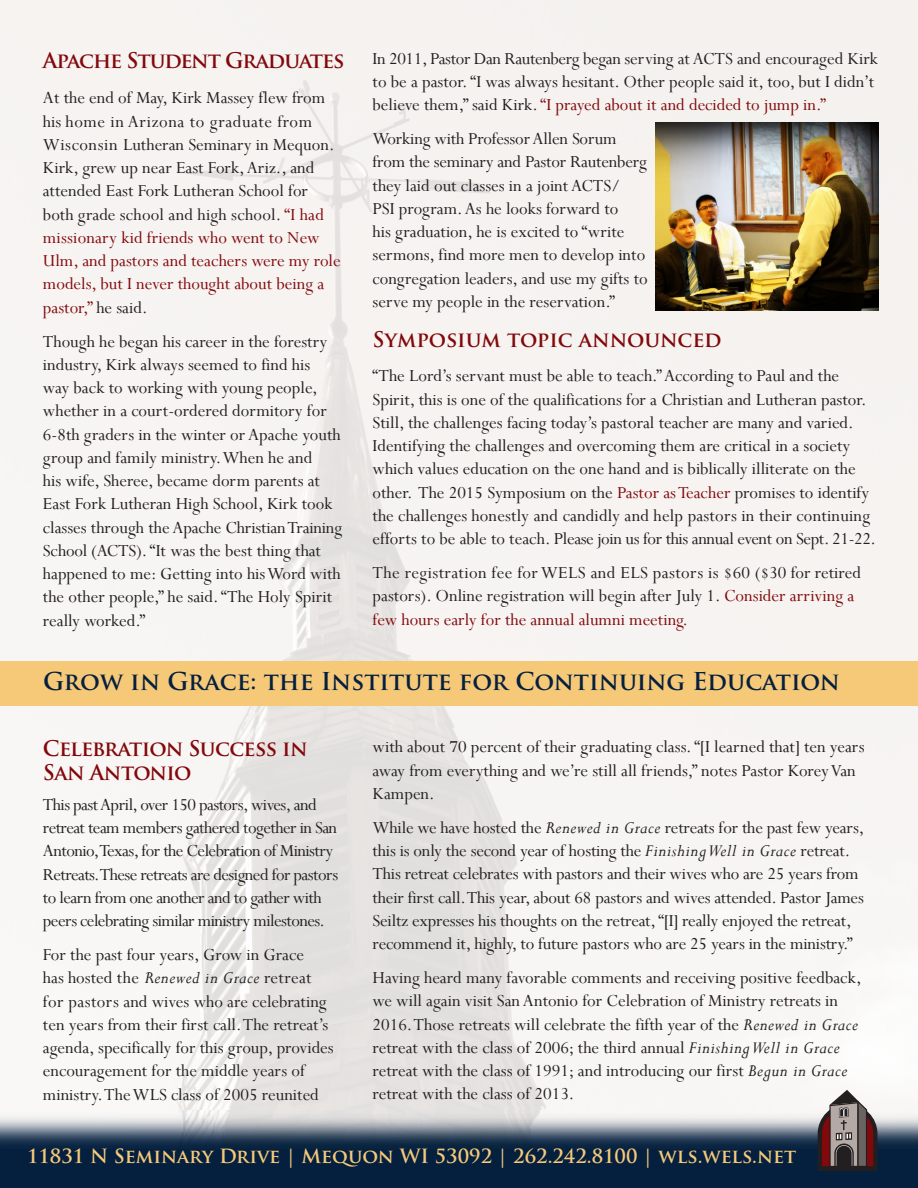
<style>
.page{position:relative;width:918px;height:1188px;background:#fff}
.page>*{position:absolute;margin:0;border:0;box-sizing:border-box;transform-origin:0 0}
.t1{font:700 24px "Trajan Pro";color:#05203f}
.t2{font:700 21px/23.2px "Trajan Pro";letter-spacing:-.03em;color:#82080b}
.t3{font:700 21px "Trajan Pro";letter-spacing:-.005em;color:#82080b}
.t4{font:700 21px "Trajan Pro";letter-spacing:-.05em;color:#82080b}
.t5{font:700 19.2px "Trajan Pro";color:#f6c978}
.t6{font:18.75px/23.2px "Perpetua";color:#231f20}
.t7{font:18.75px/23.2px "Perpetua";letter-spacing:-.03em;color:#231f20}
.s1{color:#82080b}
.s2{font-style:italic}
</style>
<div class="page">
<img style="left:0;top:0;width:918px;height:1110px">
<svg style="left:0;top:1110px;width:918px;height:39px;background:#828e9b"></svg>
<div style="left:0;top:1149px;width:918px;height:39px;background:#05203f"></div>
<div style="left:0;top:661px;width:918px;height:44px;background:#f6c978"></div>
<svg style="left:818px;top:1090px;width:60px;height:81px"></svg>
<img style="left:655px;top:123px;width:223px;height:187px">
<p class="t4" style="left:43px;top:47px;width:303px">Apache Student Graduates</p>
<p class="t6" style="left:43px;top:86px;width:299px">At the end of May, Kirk Massey flew from his home in Arizona to graduate from Wisconsin Lutheran Seminary in Mequon.<br>Kirk, grew up near East Fork, Ariz., and attended East Fork Lutheran School for both grade school and high school. <span class="s1">“I had missionary kid friends who went to New Ulm, and pastors and teachers were my role models, but I never thought about being a pastor,”</span> he said.</p>
<p class="t6" style="left:43px;top:329px;width:301px">Though he began his career in the forestry industry, Kirk always seemed to find his<br>way back to working with young people, whether in a court-ordered dormitory for 6-8th graders in the winter or Apache youth group and family ministry. When he and<br>his wife, Sheree, became dorm parents at East Fork Lutheran High School, Kirk took classes through the Apache Christian Training School (ACTS). “It was the best thing that happened to me: Getting into his Word with the other people,” he said. “The Holy Spirit really worked.”</p>
<p class="t6" style="left:373px;top:46px;width:507px">In 2011, Pastor Dan Rautenberg began serving at ACTS and encouraged Kirk to be a pastor. “I was always hesitant. Other people said it, too, but I didn’t believe them,” said Kirk. <span class="s1">“I prayed about it and decided to jump in.”</span></p>
<p class="t6" style="left:373px;top:127px;width:277px">Working with Professor Allen Sorum from the seminary and Pastor Rautenberg they laid out classes in a joint ACTS/<br>PSI program. As he looks forward to<br>his graduation, he is excited to “write sermons, find more men to develop into congregation leaders, and use my gifts to serve my people in the reservation.”</p>
<p class="t3" style="left:373px;top:327px;width:350px">Symposium topic announced</p>
<p class="t6" style="left:373px;top:364px;width:505px">“The Lord’s servant must be able to teach.” According to Paul and the Spirit, this is one of the qualifications for a Christian and Lutheran pastor.<br>Still, the challenges facing today’s pastoral teacher are many and varied.<br>Identifying the challenges and overcoming them are critical in a society which values education on the one hand and is biblically illiterate on the other. The 2015 Symposium on the <span class="s1">Pastor as Teacher</span> promises to identify the challenges honestly and candidly and help pastors in their continuing efforts to be able to teach. Please join us for this annual event on Sept. 21-22.</p>
<p class="t6" style="left:373px;top:561px;width:490px">The registration fee for WELS and ELS pastors is $60 ($30 for retired pastors). Online registration will begin after July 1. <span class="s1">Consider arriving a few hours early for the annual alumni meeting.</span></p>
<p class="t1" style="left:43px;top:666px;width:798px">Grow in Grace: the Institute for Continuing Education</p>
<p class="t2" style="left:43px;top:737px;width:266px">Celebration Success in<br>San Antonio</p>
<p class="t6" style="left:373px;top:735px;width:494px">with about 70 percent of their graduating class. “[I learned that] ten years away from everything and we’re still all friends,” notes Pastor Korey Van<br>Kampen.</p>
<p class="t6" style="left:373px;top:816px;width:493px">While we have hosted the <span class="s2">Renewed in Grace</span> retreats for the past few years, this is only the second year of hosting the <span class="s2">Finishing Well in Grace</span> retreat.<br>This retreat celebrates with pastors and their wives who are 25 years from their first call. This year, about 68 pastors and wives attended. Pastor James Seiltz expresses his thoughts on the retreat, “[I] really enjoyed the retreat, recommend it, highly, to future pastors who are 25 years in the ministry.”</p>
<p class="t6" style="left:373px;top:966px;width:490px">Having heard many favorable comments and receiving positive feedback, we will again visit San Antonio for Celebration of Ministry retreats in 2016. Those retreats will celebrate the fifth year of the <span class="s2">Renewed in Grace </span>retreat with the class of 2006; the third annual <span class="s2">Finishing Well in Grace </span>retreat with the class of 1991; and introducing our first <span class="s2">Begun in Grace </span>retreat with the class of 2013.</p>
<p class="t7" style="left:43px;top:793px;width:297px">This past April, over 150 pastors, wives, and retreat team members gathered together in San Antonio, Texas, for the Celebration of Ministry Retreats. These retreats are designed for pastors to learn from one another and to gather with peers celebrating similar ministry milestones.</p>
<p class="t6" style="left:43px;top:943px;width:292px">For the past four years, Grow in Grace<br>has hosted the <span class="s2">Renewed in Grace</span> retreat for pastors and wives who are celebrating ten years from their first call. The retreat’s agenda, specifically for this group, provides encouragement for the middle years of ministry. The WLS class of 2005 reunited</p>
<p class="t5" style="left:27px;top:1145px;width:771px">11831 N Seminary Drive | Mequon WI 53092 | 262.242.8100 | wls.wels.net</p>
</div>
